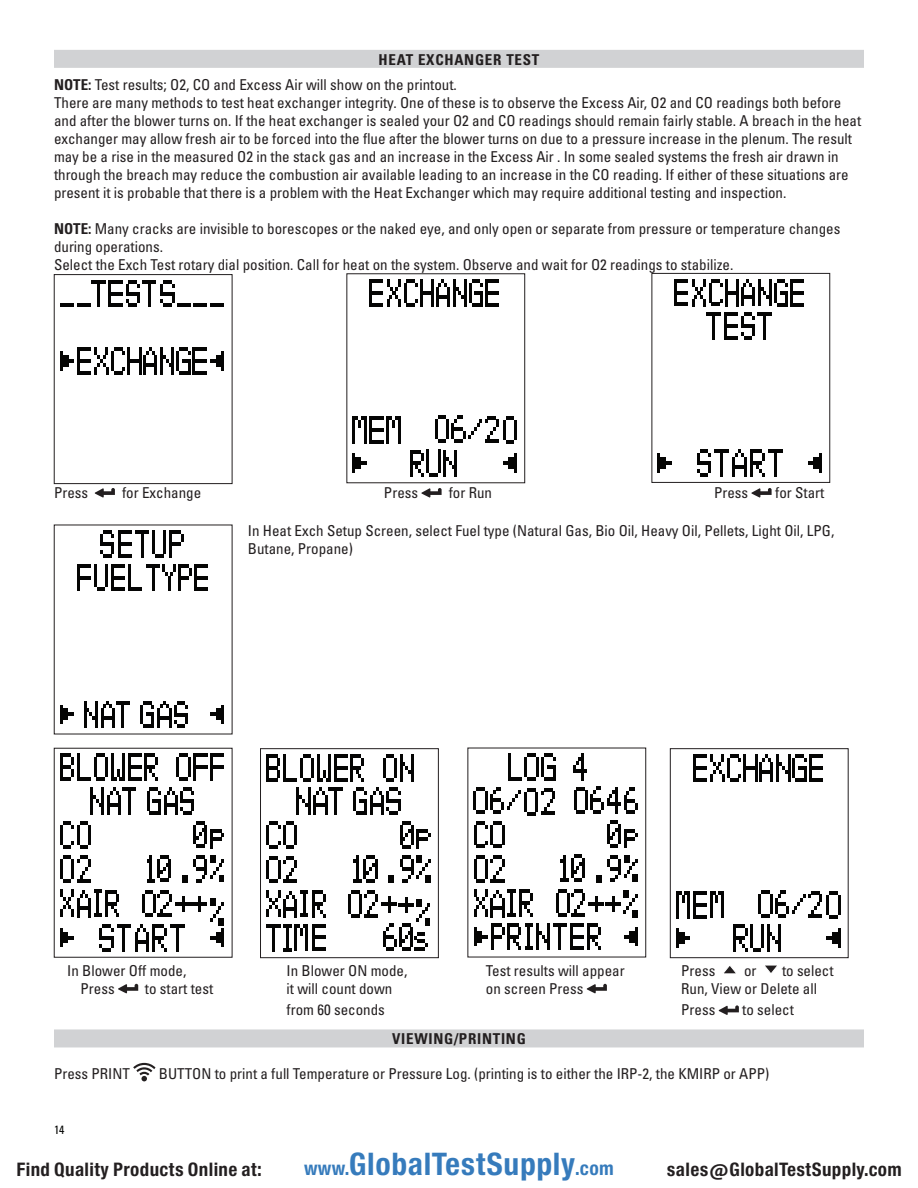
<style>
.page{position:relative;width:918px;height:1188px;background:#fff}
.page>*{position:absolute;margin:0;border:0;box-sizing:border-box;transform-origin:0 0}
.t1{font:29.7px "Europa Gro Nr 2 SBOP Bol Con";letter-spacing:.02em;color:#367bbc}
.t2{font:17.85px "Europa Gro Nr 2 SBOP Bol Con";letter-spacing:.02em;color:#231f20}
.t3{font:condensed 15px/18px "Univers LT Std";color:#231f20}
.t4{font:700 condensed 15px "Univers LT Std";letter-spacing:.05em;color:#231f20}
.t5{font:condensed 12px "Univers LT Std";color:#040503}
.s1{font-weight:700}
.s2{font-size:18.3px}
</style>
<div class="page">
<svg style="left:60px;top:347px;width:164px;height:28px"></svg>
<svg style="left:60px;top:280px;width:164px;height:27px"></svg>
<div style="left:54px;top:274px;width:178px;height:210px;border:1px solid #231f20"></div>
<svg style="left:353px;top:453px;width:14px;height:20px"></svg>
<svg style="left:503px;top:453px;width:14px;height:20px"></svg>
<svg style="left:369px;top:279px;width:130px;height:28px"></svg>
<svg style="left:410px;top:450px;width:47px;height:27px"></svg>
<svg style="left:353px;top:416px;width:47px;height:28px"></svg>
<svg style="left:435px;top:415px;width:82px;height:29px"></svg>
<svg style="left:658px;top:453px;width:14px;height:20px"></svg>
<svg style="left:808px;top:453px;width:14px;height:20px"></svg>
<svg style="left:674px;top:279px;width:130px;height:61px"></svg>
<svg style="left:697px;top:449px;width:85px;height:28px"></svg>
<div style="left:652px;top:273px;width:178px;height:210px;border:1px solid #231f20"></div>
<div style="left:54px;top:50px;width:810px;height:18px;background:#d1d2d4"></div>
<svg style="left:60px;top:705px;width:14px;height:19px"></svg>
<svg style="left:210px;top:705px;width:14px;height:19px"></svg>
<svg style="left:84px;top:701px;width:46px;height:27px"></svg>
<svg style="left:100px;top:530px;width:83px;height:28px"></svg>
<svg style="left:77px;top:564px;width:131px;height:27px"></svg>
<svg style="left:140px;top:701px;width:48px;height:27px"></svg>
<svg style="left:60px;top:753px;width:98px;height:28px"></svg>
<svg style="left:177px;top:753px;width:47px;height:28px"></svg>
<svg style="left:90px;top:787px;width:46px;height:27px"></svg>
<svg style="left:147px;top:787px;width:47px;height:28px"></svg>
<svg style="left:147px;top:855px;width:24px;height:27px"></svg>
<svg style="left:60px;top:855px;width:31px;height:28px"></svg>
<svg style="left:60px;top:821px;width:31px;height:28px"></svg>
<svg style="left:193px;top:821px;width:31px;height:28px"></svg>
<svg style="left:182px;top:855px;width:42px;height:28px"></svg>
<svg style="left:60px;top:889px;width:164px;height:63px"></svg>
<svg style="left:266px;top:754px;width:98px;height:27px"></svg>
<svg style="left:297px;top:787px;width:45px;height:28px"></svg>
<svg style="left:353px;top:787px;width:47px;height:28px"></svg>
<svg style="left:400px;top:855px;width:30px;height:28px"></svg>
<svg style="left:353px;top:855px;width:25px;height:28px"></svg>
<svg style="left:267px;top:856px;width:30px;height:27px"></svg>
<svg style="left:267px;top:821px;width:30px;height:28px"></svg>
<svg style="left:400px;top:821px;width:30px;height:28px"></svg>
<svg style="left:389px;top:875px;width:5px;height:8px"></svg>
<svg style="left:267px;top:890px;width:59px;height:28px"></svg>
<svg style="left:383px;top:754px;width:31px;height:27px"></svg>
<svg style="left:267px;top:924px;width:59px;height:28px"></svg>
<svg style="left:348px;top:890px;width:82px;height:61px"></svg>
<div style="left:260px;top:748px;width:179px;height:210px;border:1px solid #231f20"></div>
<svg style="left:508px;top:753px;width:47px;height:28px"></svg>
<svg style="left:607px;top:855px;width:31px;height:27px"></svg>
<svg style="left:561px;top:855px;width:24px;height:27px"></svg>
<svg style="left:474px;top:855px;width:30px;height:28px"></svg>
<svg style="left:607px;top:820px;width:31px;height:28px"></svg>
<svg style="left:596px;top:875px;width:5px;height:7px"></svg>
<svg style="left:474px;top:889px;width:164px;height:61px"></svg>
<svg style="left:474px;top:787px;width:81px;height:61px"></svg>
<svg style="left:573px;top:753px;width:65px;height:61px"></svg>
<svg style="left:676px;top:928px;width:14px;height:20px"></svg>
<svg style="left:693px;top:754px;width:130px;height:28px"></svg>
<svg style="left:676px;top:891px;width:48px;height:28px"></svg>
<svg style="left:734px;top:890px;width:106px;height:62px"></svg>
<div style="left:670px;top:748px;width:178px;height:210px;border:1px solid #231f20"></div>
<svg style="left:95px;top:488px;width:20px;height:10px"></svg>
<svg style="left:421px;top:488px;width:21px;height:10px"></svg>
<svg style="left:751px;top:488px;width:21px;height:10px"></svg>
<div style="left:54px;top:1029px;width:810px;height:18px;background:#d1d2d4"></div>
<svg style="left:133px;top:1063px;width:23px;height:18px"></svg>
<svg style="left:724px;top:966px;width:12px;height:8px"></svg>
<svg style="left:765px;top:965px;width:12px;height:8px"></svg>
<svg style="left:118px;top:984px;width:20px;height:10px"></svg>
<svg style="left:587px;top:984px;width:20px;height:10px"></svg>
<svg style="left:719px;top:1005px;width:20px;height:10px"></svg>
<p class="t3" style="left:54px;top:47px;width:487px;line-height:24.8px;text-indent:325px"><span class="s1">HEAT EXCHANGER TEST<br>NOTE:</span> Test results; O2, CO and Excess Air will show on the printout.</p>
<p class="t3" style="left:54px;top:93px;width:809px">There are many methods to test heat exchanger integrity. One of these is to observe the Excess Air, O2 and CO readings both before and after the blower turns on. If the heat exchanger is sealed your O2 and CO readings should remain fairly stable. A breach in the heat exchanger may allow fresh air to be forced into the flue after the blower turns on due to a pressure increase in the plenum. The result may be a rise in the measured O2 in the stack gas and an increase in the Excess Air . In some sealed systems the fresh air drawn in through the breach may reduce the combustion air available leading to an increase in the CO reading. If either of these situations are present it is probable that there is a problem with the Heat Exchanger which may require additional testing and inspection.</p>
<p class="t3" style="left:54px;top:219px;width:788px"><span class="s1">NOTE:</span> Many cracks are invisible to borescopes or the naked eye, and only open or separate from pressure or temperature changes during operations.<br>Select the Exch Test rotary dial position. Call for heat on the system. Observe and wait for O2 readings to stabilize.</p>
<p class="t3" style="left:54px;top:483px;width:36px">Press</p>
<p class="t3" style="left:122px;top:483px;width:81px">for Exchange</p>
<p class="t3" style="left:384px;top:483px;width:36px">Press</p>
<p class="t3" style="left:449px;top:483px;width:45px">for Run</p>
<p class="t3" style="left:714px;top:483px;width:36px">Press</p>
<p class="t3" style="left:775px;top:483px;width:51px">for Start</p>
<p class="t3" style="left:248px;top:521px;width:588px">In Heat Exch Setup Screen, select Fuel type (Natural Gas, Bio Oil, Heavy Oil, Pellets, Light Oil, LPG,<br>Butane, Propane)</p>
<p class="t3" style="left:67px;top:961px;width:121px">In Blower Off mode,</p>
<p class="t3" style="left:287px;top:961px;width:122px">In Blower ON mode,</p>
<p class="t3" style="left:486px;top:961px;width:140px">Test results will appear</p>
<p class="t3" style="left:681px;top:961px;width:36px">Press</p>
<p class="t3" style="left:744px;top:961px;width:14px">or</p>
<p class="t3" style="left:782px;top:961px;width:53px">to select</p>
<p class="t3" style="left:81px;top:979px;width:36px">Press</p>
<p class="t3" style="left:145px;top:979px;width:70px">to start test</p>
<p class="t3" style="left:287px;top:979px;width:107px">it will count down</p>
<p class="t3" style="left:486px;top:979px;width:99px">on screen Press</p>
<p class="t3" style="left:681px;top:979px;width:137px">Run, View or Delete all</p>
<p class="t3" style="left:287px;top:1001px;width:100px">from 60 seconds</p>
<p class="t3" style="left:681px;top:1001px;width:36px">Press</p>
<p class="t3" style="left:742px;top:1001px;width:53px">to select</p>
<p class="t4" style="left:392px;top:1030px;width:135px">VIEWING/PRINTING</p>
<p class="t3" style="left:54px;top:1064px;width:77px">Press PRINT</p>
<p class="t3" style="left:159px;top:1064px;width:612px">BUTTON to print a full Temperature or Pressure Log. (printing is to either the IRP-2, the KMIRP or APP)</p>
<p class="t5" style="left:54px;top:1123px;width:12px">14</p>
<p class="t2" style="left:16px;top:1159px;width:247px">Find Quality Products Online at:</p>
<h1 class="t1" style="left:304px;top:1147px;width:311px"><span class="s2">www.</span>GlobalTestSupply<span class="s2">.com</span></h1>
<p class="t2" style="left:667px;top:1159px;width:236px">sales@GlobalTestSupply.com</p>
</div>
